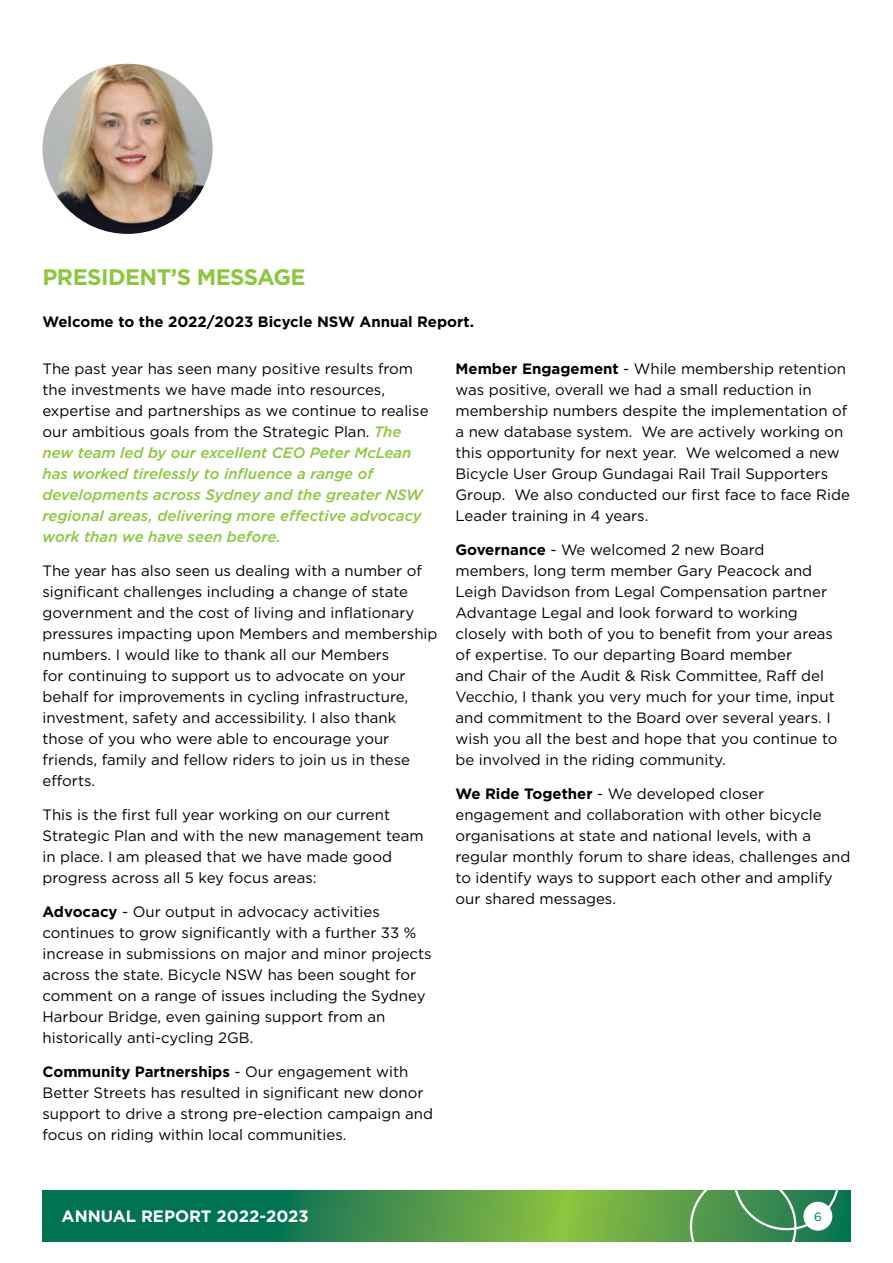
<style>
.page{position:relative;width:893px;height:1263px;background:#fff}
.page>*{position:absolute;margin:0;border:0;box-sizing:border-box;transform-origin:0 0}
.t1{font:700 22.5px "Gotham";letter-spacing:-.025em;color:#8dc63f}
.t2{font:700 16.5px "Gotham";color:#fff}
.t3{font:15px/21px "Gotham";color:#000}
.t4{font:italic 500 15px/21px "Gotham";color:#8dc63f}
.t5{font:700 15px "Gotham";color:#000}
.t6{font:12px "Gotham";color:#007452}
.s1{font-weight:400;font-style:normal;color:#000}
.s2{font-weight:700}
</style>
<div class="page">
<svg style="left:43px;top:1191px;width:807px;height:51px;background:#388f4c"></svg>
<svg style="left:690px;top:1190px;width:151px;height:52px;background:#47925b"></svg>
<div style="left:803px;top:1202px;width:29px;height:28px;background:#fff;border-radius:50%"></div>
<img style="left:43px;top:64px;width:170px;height:170px;border-radius:85px">
<h1 class="t1" style="left:43px;top:264px;width:265px">PRESIDENT’S MESSAGE</h1>
<p class="t5" style="left:43px;top:313px;width:433px">Welcome to the 2022/2023 Bicycle NSW Annual Report.</p>
<p class="t4" style="left:43px;top:358px;width:388px"><span class="s1">The past year has seen many positive results from the investments we have made into resources, expertise and partnerships as we continue to realise our ambitious goals from the Strategic Plan.</span> The new team led by our excellent CEO Peter McLean has worked tirelessly to influence a range of developments across Sydney and the greater NSW regional areas, delivering more effective advocacy work than we have seen before.</p>
<p class="t3" style="left:43px;top:560px;width:396px">The year has also seen us dealing with a number of significant challenges including a change of state government and the cost of living and inflationary pressures impacting upon Members and membership numbers. I would like to thank all our Members<br>for continuing to support us to advocate on your behalf for improvements in cycling infrastructure, investment, safety and accessibility. I also thank those of you who were able to encourage your friends, family and fellow riders to join us in these efforts.</p>
<p class="t3" style="left:43px;top:804px;width:383px">This is the first full year working on our current Strategic Plan and with the new management team in place. I am pleased that we have made good progress across all 5 key focus areas:</p>
<p class="t3" style="left:43px;top:901px;width:391px"><span class="s2">Advocacy</span> - Our output in advocacy activities continues to grow significantly with a further 33 % increase in submissions on major and minor projects across the state. Bicycle NSW has been sought for comment on a range of issues including the Sydney Harbour Bridge, even gaining support from an historically anti-cycling 2GB.</p>
<p class="t3" style="left:43px;top:1060px;width:392px"><span class="s2">Community Partnerships</span> - Our engagement with Better Streets has resulted in significant new donor support to drive a strong pre-election campaign and focus on riding within local communities.</p>
<p class="t3" style="left:455px;top:358px;width:396px"><span class="s2">Member Engagement</span> - While membership retention was positive, overall we had a small reduction in membership numbers despite the implementation of a new database system. We are actively working on this opportunity for next year. We welcomed a new Bicycle User Group Gundagai Rail Trail Supporters Group. We also conducted our first face to face Ride Leader training in 4 years.</p>
<p class="t3" style="left:455px;top:539px;width:384px"><span class="s2">Governance</span> - We welcomed 2 new Board members, long term member Gary Peacock and Leigh Davidson from Legal Compensation partner Advantage Legal and look forward to working closely with both of you to benefit from your areas of expertise. To our departing Board member<br>and Chair of the Audit &amp; Risk Committee, Raff del Vecchio, I thank you very much for your time, input and commitment to the Board over several years. I wish you all the best and hope that you continue to be involved in the riding community.</p>
<p class="t3" style="left:455px;top:783px;width:396px"><span class="s2">We Ride Together</span> - We developed closer engagement and collaboration with other bicycle organisations at state and national levels, with a regular monthly forum to share ideas, challenges and to identify ways to support each other and amplify our shared messages.</p>
<p class="t2" style="left:62px;top:1207px;width:249px">ANNUAL REPORT 2022-2023</p>
<p class="t6" style="left:814px;top:1210px;width:9px">6</p>
</div>
